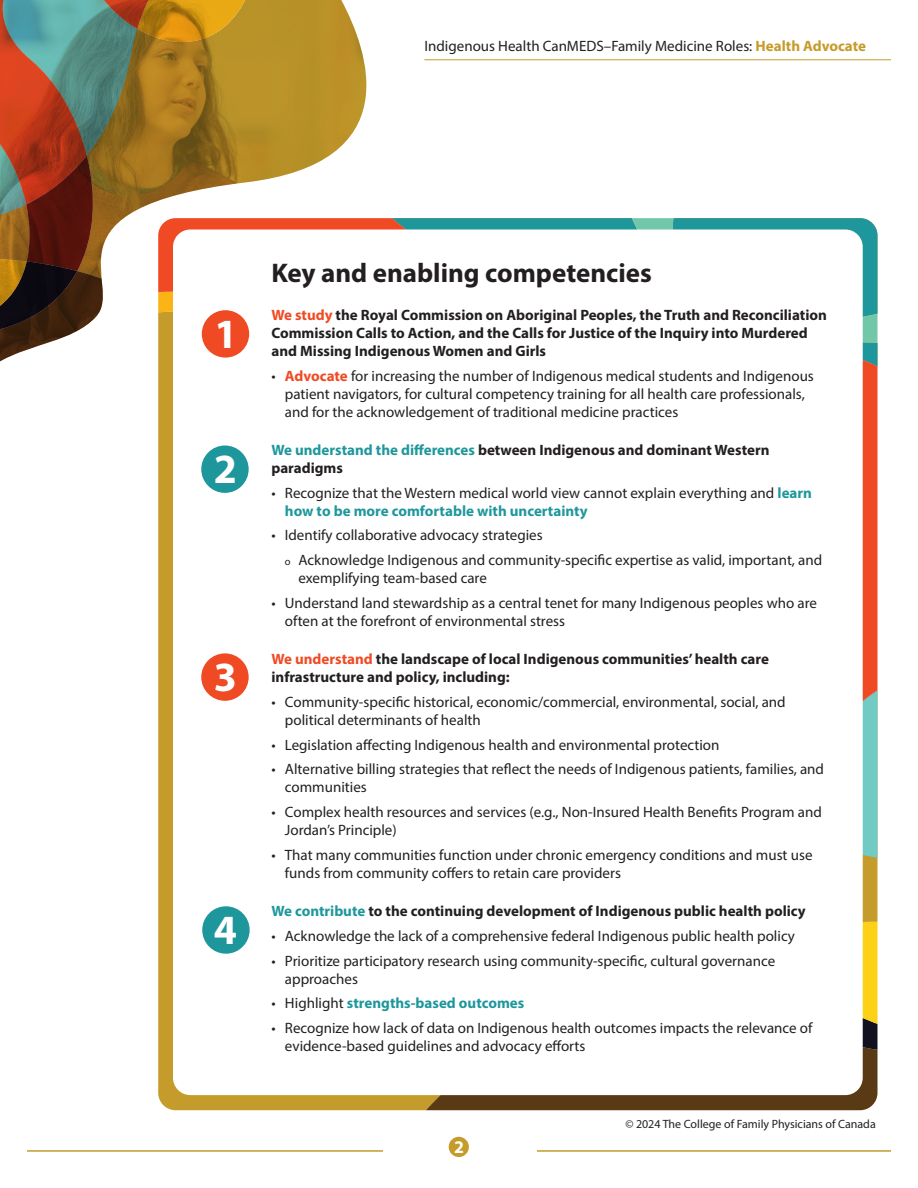
<style>
.page{position:relative;width:918px;height:1188px;background:#fff}
.page>*{position:absolute;margin:0;border:0;box-sizing:border-box;transform-origin:0 0}
.t1{font:700 41.7px "Myriad Pro";color:#fff}
.t2{font:700 27px "Myriad Pro";color:#231f20}
.t3{font:700 17.85px "Myriad Pro";color:#fff}
.t4{font:15px/18px "Myriad Pro";color:#231f20}
.t5{font:700 15px/18px "Myriad Pro";color:#231f20}
.t6{font:700 15px "Myriad Pro";color:#1e979c}
.t7{font:12px "Myriad Pro";color:#231f20}
.s1{font-weight:700;color:#c59b2c}
.s2{color:#f04a24}
.s3{font-weight:700;color:#f04a24}
.s4{color:#1e979c}
.s5{font-weight:700;color:#1e979c}
.s6{font-size:10.5px}
.s7{font-weight:400;color:#231f20}
</style>
<div class="page">
<hr style="left:424px;top:59px;width:467px;height:1px;background:#c59b2c">
<img style="left:0;top:0;width:367px;height:362px">
<hr style="left:27px;top:1150px;width:864px;height:2px;background:#c59b2c">
<div style="left:383px;top:1145px;width:154px;height:16px;background:#fff"></div>
<div style="left:449px;top:1137px;width:20px;height:20px;background:#c59b2c;border-radius:50%"></div>
<svg style="left:158px;top:218px;width:720px;height:613px;background:#be7e3f"></svg>
<svg style="left:400px;top:1055px;width:478px;height:55px;background:#63421a"></svg>
<svg style="left:863px;top:627px;width:15px;height:428px;background:#afa461"></svg>
<svg style="left:631px;top:218px;width:247px;height:127px;background:#39a4a1"></svg>
<div style="left:173px;top:230px;width:690px;height:865px;background:#fff;border-radius:17px"></div>
<div style="left:202px;top:310px;width:47px;height:48px;background:#f04a24;border-radius:50%"></div>
<div style="left:201px;top:446px;width:48px;height:47px;background:#1e979c;border-radius:50%"></div>
<div style="left:201px;top:653px;width:48px;height:48px;background:#f04a24;border-radius:50%"></div>
<div style="left:202px;top:906px;width:48px;height:48px;background:#1e979c;border-radius:50%"></div>
<p class="t4" style="left:424px;top:37px;width:443px">Indigenous Health CanMEDS–Family Medicine Roles: <span class="s1">Health Advocate</span></p>
<h1 class="t1" style="left:214px;top:306px;width:25px">1</h1>
<h1 class="t1" style="left:214px;top:442px;width:25px">2</h1>
<h1 class="t1" style="left:214px;top:650px;width:25px">3</h1>
<h1 class="t1" style="left:214px;top:903px;width:25px">4</h1>
<p class="t2" style="left:271px;top:255px;width:382px">Key and enabling competencies</p>
<p class="t5" style="left:271px;top:305px;width:557px"><span class="s2">We study</span> the Royal Commission on Aboriginal Peoples, the Truth and Reconciliation<br>Commission Calls to Action, and the Calls for Justice of the Inquiry into Murdered and Missing Indigenous Women and Girls</p>
<p class="t4" style="left:285px;top:366px;width:530px;text-indent:-14px">• <span class="s3">Advocate</span> for increasing the number of Indigenous medical students and Indigenous patient navigators, for cultural competency training for all health care professionals, and for the acknowledgement of traditional medicine practices</p>
<p class="t5" style="left:271px;top:440px;width:500px"><span class="s4">We understand the differences</span> between Indigenous and dominant Western paradigms</p>
<p class="t4" style="left:285px;top:483px;width:529px;text-indent:-14px">• Recognize that the Western medical world view cannot explain everything and <span class="s5">learn how to be more comfortable with uncertainty</span></p>
<p class="t4" style="left:271px;top:526px;width:273px">• Identify collaborative advocacy strategies</p>
<p class="t4" style="left:298px;top:551px;width:525px;text-indent:-14px"><span class="s6">o</span> Acknowledge Indigenous and community-specific expertise as valid, important, and exemplifying team-based care</p>
<p class="t4" style="left:285px;top:594px;width:534px;text-indent:-14px">• Understand land stewardship as a central tenet for many Indigenous peoples who are often at the forefront of environmental stress</p>
<p class="t5" style="left:271px;top:650px;width:499px"><span class="s2">We understand</span> the landscape of local Indigenous communities’ health care infrastructure and policy, including:</p>
<p class="t4" style="left:285px;top:693px;width:502px;text-indent:-14px">• Community-specific historical, economic/commercial, environmental, social, and political determinants of health</p>
<p class="t4" style="left:271px;top:735px;width:450px">• Legislation affecting Indigenous health and environmental protection</p>
<p class="t4" style="left:285px;top:760px;width:541px;text-indent:-14px">• Alternative billing strategies that reflect the needs of Indigenous patients, families, and communities</p>
<p class="t4" style="left:285px;top:803px;width:538px;text-indent:-14px">• Complex health resources and services (e.g., Non-Insured Health Benefits Program and<br>Jordan’s Principle)</p>
<p class="t4" style="left:285px;top:846px;width:529px;text-indent:-14px">• That many communities function under chronic emergency conditions and must use funds from community coffers to retain care providers</p>
<p class="t5" style="left:271px;top:902px;width:536px"><span class="s4">We contribute</span> to the continuing development of Indigenous public health policy</p>
<p class="t4" style="left:271px;top:927px;width:525px">• Acknowledge the lack of a comprehensive federal Indigenous public health policy</p>
<p class="t4" style="left:285px;top:951px;width:492px;text-indent:-14px">• Prioritize participatory research using community-specific, cultural governance approaches</p>
<p class="t6" style="left:271px;top:994px;width:254px"><span class="s7">• Highlight</span> strengths-based outcomes</p>
<p class="t4" style="left:285px;top:1019px;width:529px;text-indent:-14px">• Recognize how lack of data on Indigenous health outcomes impacts the relevance of evidence-based guidelines and advocacy efforts</p>
<p class="t3" style="left:454px;top:1135px;width:11px">2</p>
<p class="t7" style="left:625px;top:1116px;width:252px">© 2024 The College of Family Physicians of Canada</p>
</div>
